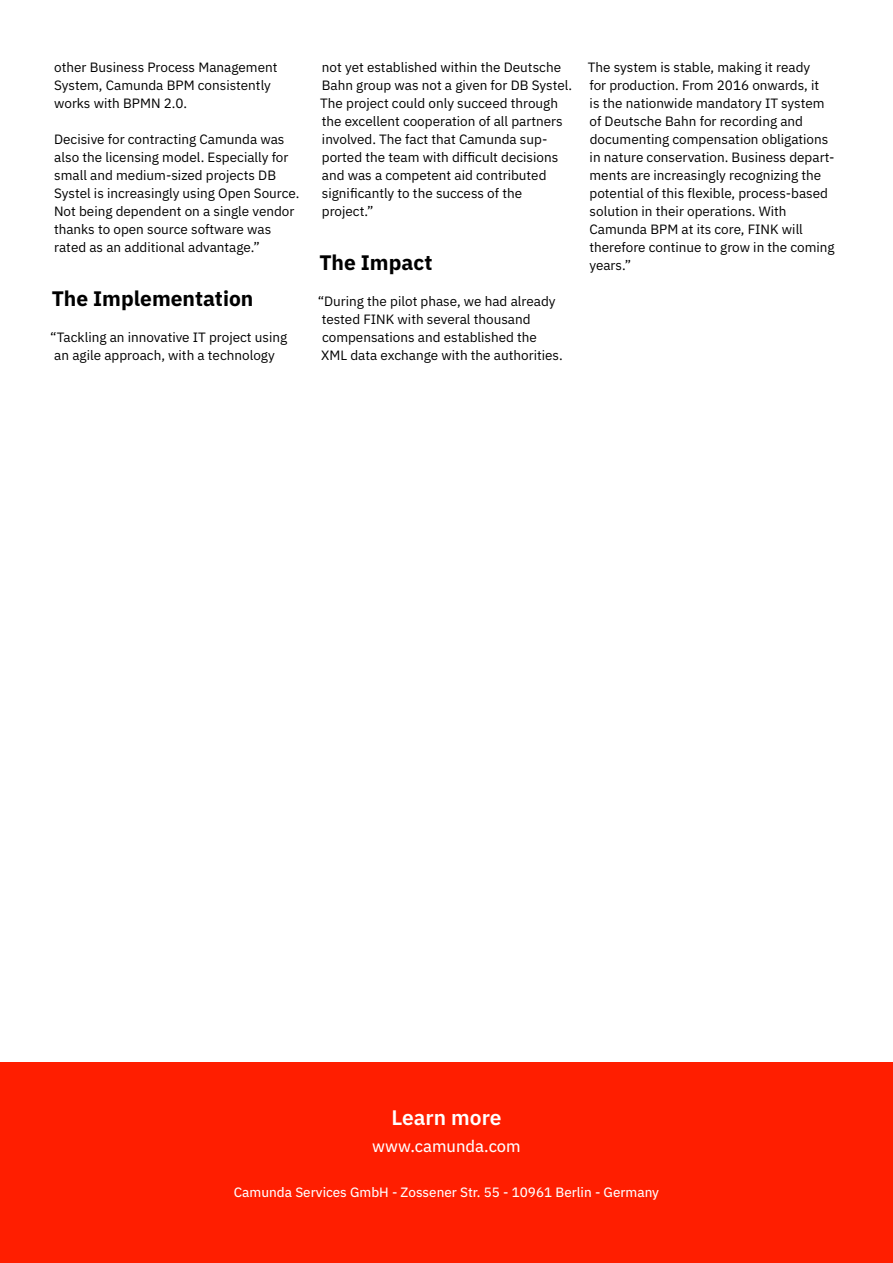
<style>
.page{position:relative;width:893px;height:1263px;background:#fff}
.page>*{position:absolute;margin:0;border:0;box-sizing:border-box;transform-origin:0 0}
.t1{font:700 21px "IBM Plex Sans";color:#000}
.t2{font:600 21px "IBM Plex Sans";color:#fff}
.t3{font:16.5px "IBM Plex Sans Text";color:#fff}
.t4{font:13.5px/18px "IBM Plex Sans";color:#000}
.t5{font:13.5px "IBM Plex Sans Text";color:#fff}
</style>
<div class="page">
<div style="left:0;top:1062px;width:893px;height:201px;background:#ff1e00"></div>
<p class="t4" style="left:54px;top:57px;width:225px">other Business Process Management<br>System, Camunda BPM consistently works with BPMN 2.0.</p>
<p class="t4" style="left:54px;top:129px;width:247px">Decisive for contracting Camunda was also the licensing model. Especially for small and medium-sized projects DB Systel is increasingly using Open Source.<br>Not being dependent on a single vendor thanks to open source software was rated as an additional advantage.”</p>
<h1 class="t1" style="left:52px;top:282px;width:203px">The Implementation</h1>
<p class="t4" style="left:54px;top:327px;width:235px;text-indent:-4px">“Tackling an innovative IT project using an agile approach, with a technology</p>
<p class="t4" style="left:320px;top:57px;width:254px">not yet established within the Deutsche Bahn group was not a given for DB Systel.<br>The project could only succeed through the excellent cooperation of all partners involved. The fact that Camunda sup&shy;ported the team with difficult decisions and was a competent aid contributed significantly to the success of the project.”</p>
<h1 class="t1" style="left:319px;top:246px;width:115px">The Impact</h1>
<p class="t4" style="left:318px;top:291px;width:246px">“During the pilot phase, we had already tested FINK with several thousand compensations and established the<br>XML data exchange with the authorities.</p>
<p class="t4" style="left:588px;top:57px;width:248px">The system is stable, making it ready<br>for production. From 2016 onwards, it<br>is the nationwide mandatory IT system of Deutsche Bahn for recording and documenting compensation obligations in nature conservation. Business depart&shy;ments are increasingly recognizing the potential of this flexible, process-based solution in their operations. With Camunda BPM at its core, FINK will therefore continue to grow in the coming years.”</p>
<h1 class="t2" style="left:391px;top:1101px;width:112px">Learn more</h1>
<p class="t3" style="left:372px;top:1133px;width:150px">www.camunda.com</p>
<p class="t5" style="left:234px;top:1182px;width:427px">Camunda Services GmbH - Zossener Str. 55 - 10961 Berlin - Germany</p>
</div>
